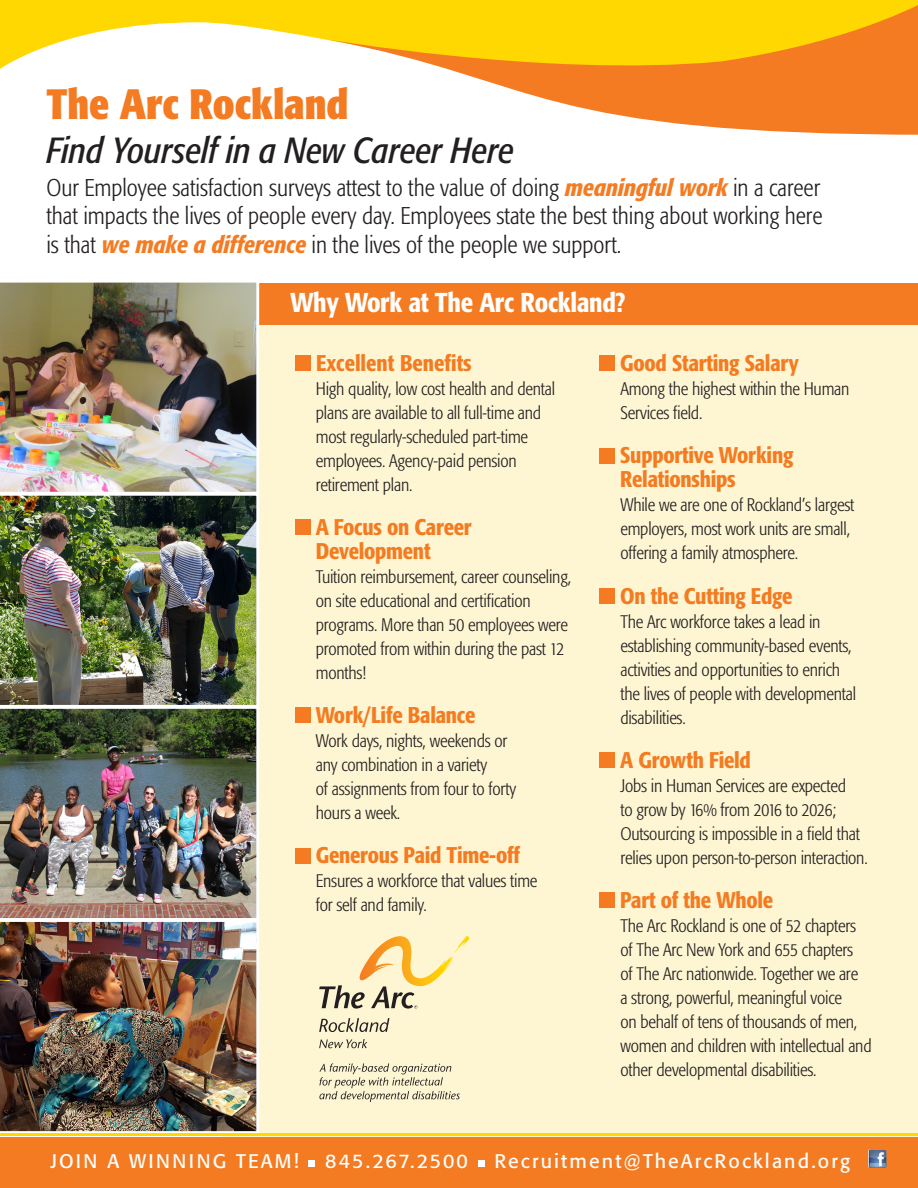
<style>
.page{position:relative;width:918px;height:1188px;background:#fff}
.page>*{position:absolute;margin:0;border:0;box-sizing:border-box;transform-origin:0 0}
.t1{font:700 condensed 42px "Formata";color:#f47b21}
.t2{font:italic condensed 36px "Formata";color:#231f20}
.t3{font:500 condensed 27px "Formata";letter-spacing:-.01em;color:#fff}
.t4{font:300 condensed 24px/28.5px "Formata";color:#231f20;text-align:justify}
.Paragraph_Style_3{font:500 condensed 22.5px/24px "Formata";letter-spacing:-.01em;color:#f47b21}
.Paragraph_Style_4{font:500 condensed 22.5px "Formata";letter-spacing:-.01em;color:#f47b21}
.t5{font:19.5px "Formata";letter-spacing:.11em;color:#fff}
.t6{font:19.5px "Formata";letter-spacing:.09em;color:#fff}
.Paragraph_Style_4-2{font:300 condensed 18px/24px "Formata";letter-spacing:-.01em;color:#231f20}
.s1{font-weight:500;font-style:italic;color:#f47b21}
</style>
<div class="page">
<div style="left:221px;top:284px;width:697px;height:904px;background:#fef6d3"></div>
<div style="left:244px;top:283px;width:674px;height:41px;background:#f47b21"></div>
<div style="left:0;top:1137px;width:918px;height:51px;background:#f47b21"></div>
<svg style="left:0;top:0;width:314px;height:69px"></svg>
<svg style="left:314px;top:0;width:604px;height:135px"></svg>
<svg style="left:319px;top:936px;width:151px;height:73px"></svg>
<svg style="left:319px;top:1063px;width:141px;height:39px"></svg>
<svg style="left:319px;top:1039px;width:48px;height:9px"></svg>
<svg style="left:319px;top:1018px;width:70px;height:14px"></svg>
<img style="left:0;top:282px;width:259px;height:211px">
<img style="left:0;top:493px;width:259px;height:213px">
<img style="left:0;top:706px;width:259px;height:213px">
<img style="left:0;top:919px;width:259px;height:214px">
<svg style="left:309px;top:1160px;width:6px;height:6px"></svg>
<svg style="left:478px;top:1160px;width:6px;height:6px"></svg>
<img style="left:868px;top:1149px;width:19px;height:19px">
<hr style="left:0;top:1133px;width:918px;height:3px;background:#ffd801">
<div style="left:295px;top:355px;width:15px;height:16px;background:#f47b21"></div>
<div style="left:295px;top:519px;width:15px;height:16px;background:#f47b21"></div>
<div style="left:295px;top:707px;width:15px;height:16px;background:#f47b21"></div>
<div style="left:295px;top:848px;width:15px;height:15px;background:#f47b21"></div>
<div style="left:599px;top:356px;width:16px;height:15px;background:#f47b21"></div>
<div style="left:599px;top:448px;width:16px;height:15px;background:#f47b21"></div>
<div style="left:599px;top:588px;width:16px;height:16px;background:#f47b21"></div>
<div style="left:599px;top:752px;width:16px;height:16px;background:#f47b21"></div>
<div style="left:599px;top:893px;width:16px;height:15px;background:#f47b21"></div>
<p class="t1" style="left:46px;top:78px;width:304px">The Arc Rockland</p>
<p class="t2" style="left:46px;top:129px;width:469px">Find Yourself in a New Career Here</p>
<p class="t4" style="left:46px;top:173px;width:777px">Our Employee satisfaction surveys attest to the value of doing <span class="s1">meaningful work</span> in a career that impacts the lives of people every day. Employees state the best thing about working here is that <span class="s1">we make a difference</span> in the lives of the people we support.</p>
<p class="t3" style="left:291px;top:286px;width:337px">Why Work at The Arc Rockland?</p>
<p class="Paragraph_Style_3" style="left:620px;top:351px;width:180px">Good Starting Salary</p>
<p class="Paragraph_Style_4-2" style="left:620px;top:377px;width:231px">Among the highest within the Human<br>Services field.</p>
<p class="Paragraph_Style_3" style="left:620px;top:443px;width:175px">Supportive Working<br>Relationships</p>
<p class="Paragraph_Style_4-2" style="left:620px;top:493px;width:236px">While we are one of Rockland’s largest employers, most work units are small, offering a family atmosphere.</p>
<p class="Paragraph_Style_3" style="left:620px;top:584px;width:174px">On the Cutting Edge</p>
<p class="Paragraph_Style_4-2" style="left:620px;top:610px;width:237px">The Arc workforce takes a lead in establishing community-based events, activities and opportunities to enrich the lives of people with developmental disabilities.</p>
<p class="Paragraph_Style_3" style="left:620px;top:748px;width:132px">A Growth Field</p>
<p class="Paragraph_Style_4-2" style="left:620px;top:774px;width:249px">Jobs in Human Services are expected<br>to grow by 16% from 2016 to 2026; Outsourcing is impossible in a field that relies upon person-to-person interaction.</p>
<p class="Paragraph_Style_3" style="left:620px;top:888px;width:154px">Part of the Whole</p>
<p class="Paragraph_Style_4-2" style="left:620px;top:914px;width:253px">The Arc Rockland is one of 52 chapters of The Arc New York and 655 chapters<br>of The Arc nationwide. Together we are<br>a strong, powerful, meaningful voice<br>on behalf of tens of thousands of men, women and children with intellectual and other developmental disabilities.</p>
<p class="Paragraph_Style_3" style="left:316px;top:351px;width:157px">Excellent Benefits</p>
<p class="Paragraph_Style_4-2" style="left:316px;top:377px;width:241px">High quality, low cost health and dental plans are available to all full-time and most regularly-scheduled part-time employees. Agency-paid pension retirement plan.</p>
<p class="Paragraph_Style_3" style="left:316px;top:515px;width:158px">A Focus on Career<br>Development</p>
<p class="Paragraph_Style_4-2" style="left:316px;top:565px;width:257px">Tuition reimbursement, career counseling, on site educational and certification programs. More than 50 employees were promoted from within during the past 12 months!</p>
<p class="Paragraph_Style_4" style="left:316px;top:702px;width:161px">Work/Life Balance</p>
<p class="Paragraph_Style_4-2" style="left:316px;top:729px;width:202px">Work days, nights, weekends or any combination in a variety<br>of assignments from four to forty hours a week.</p>
<p class="Paragraph_Style_3" style="left:316px;top:843px;width:206px">Generous Paid Time-off</p>
<p class="Paragraph_Style_4-2" style="left:316px;top:869px;width:223px">Ensures a workforce that values time for self and family.</p>
<p class="t5" style="left:50px;top:1149px;width:250px">JOIN A WINNING TEAM!</p>
<p class="t6" style="left:325px;top:1149px;width:144px">845.267.2500</p>
<p class="t5" style="left:494px;top:1149px;width:357px">Recruitment@TheArcRockland.org</p>
</div>
